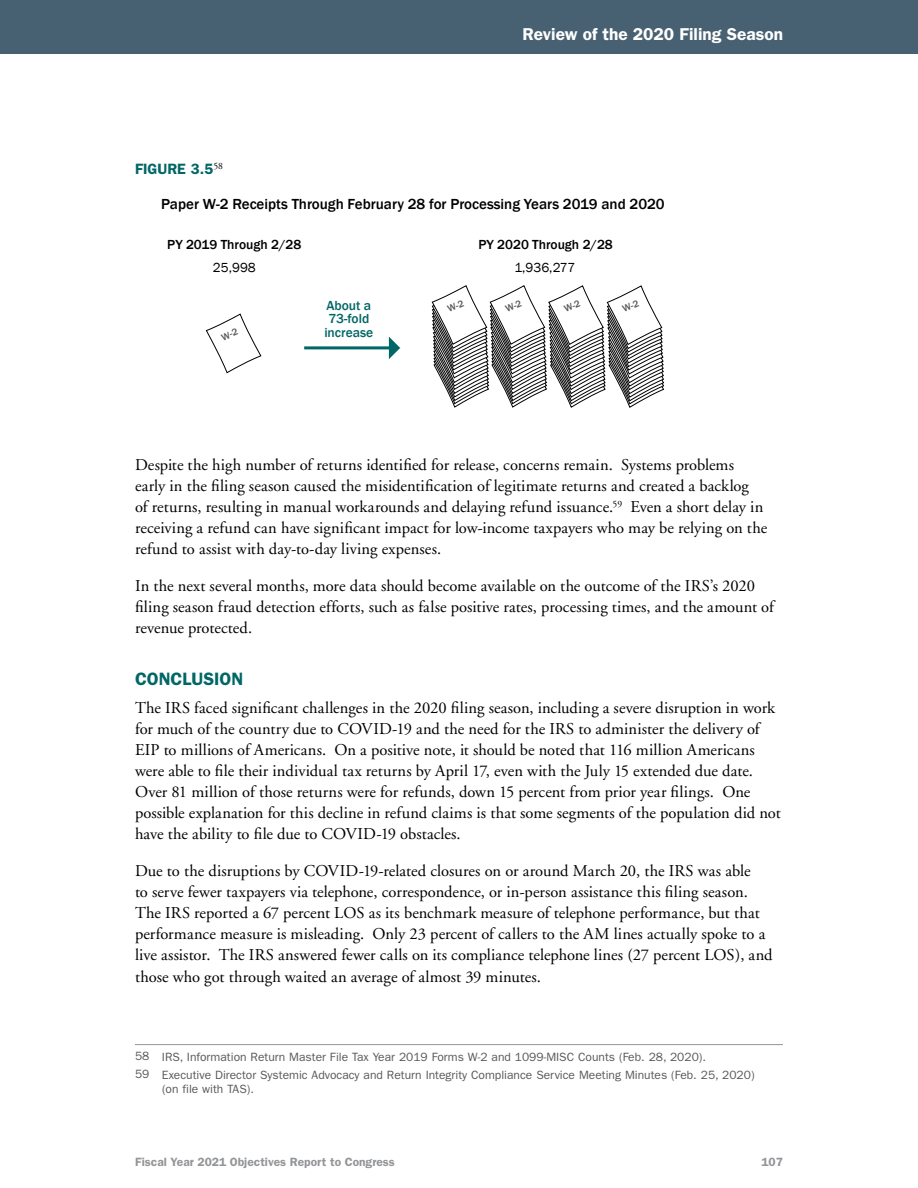
<style>
.page{position:relative;width:918px;height:1188px;background:#fff}
.page>*{position:absolute;margin:0;border:0;box-sizing:border-box;transform-origin:0 0}
.Subhead_1{font:600 18px "Franklin Gothic";color:#006766}
.t1{font:600 17.25px "Franklin Gothic";color:#fff}
.Body_Text{font:16.5px/21px "Adobe Garamond";letter-spacing:.005em;color:#000}
.t2{font:500 15px "Franklin Gothic";color:#000}
.Table_Figure_Title{font:600 15px "Franklin Gothic";color:#006766}
.t3{font:500 13.5px/22.6px "Franklin Gothic";color:#000;text-align:center}
.t4{font:500 13.5px/13.5px "Franklin Gothic";color:#006766}
.t5{font:13.5px "Franklin Gothic";color:#000}
.IGNORE_Footnote{font:12px/14.4px "Franklin Gothic";color:#58595b}
.t6{font:600 12px "Franklin Gothic";color:#939598}
.s1{font-weight:400}
</style>
<div class="page">
<div style="left:0;top:0;width:918px;height:54px;background:#486172"></div>
<hr style="left:304px;top:346px;width:86px;height:3px;background:#006766">
<svg style="left:389px;top:337px;width:11px;height:22px"></svg>
<hr style="left:135px;top:1044px;width:648px;height:1px;background:#939598">
<svg style="left:206px;top:314px;width:55px;height:59px"></svg>
<svg style="left:432px;top:286px;width:232px;height:121px"></svg>
<p class="t1" style="left:522px;top:24px;width:262px">Review of the 2020 Filing Season</p>
<p class="Table_Figure_Title" style="left:135px;top:160px;width:90px">FIGURE 3.5<sup>58</sup></p>
<p class="t2" style="left:161px;top:195px;width:505px">Paper W-2 Receipts Through February 28 for Processing Years 2019 and 2020</p>
<p class="t3" style="left:167px;top:234px;width:136px">PY 2019 Through 2/28</p>
<p class="t3" style="left:478px;top:234px;width:136px">PY 2020 Through 2/28<br><span class="s1">1,936,277</span></p>
<p class="t4" style="left:326px;top:299px;width:46px">About a</p>
<p class="t4" style="left:324px;top:312px;width:50px">73-fold increase</p>
<p class="t5" style="left:213px;top:259px;width:44px">25,998</p>
<p class="Body_Text" style="left:135px;top:455px;width:634px">Despite the high number of returns identified for release, concerns remain. Systems problems early in the filing season caused the misidentification of legitimate returns and created a backlog<br>of returns, resulting in manual workarounds and delaying refund issuance.<sup>59</sup> Even a short delay in receiving a refund can have significant impact for low-income taxpayers who may be relying on the refund to assist with day-to-day living expenses.</p>
<p class="Body_Text" style="left:135px;top:576px;width:640px">In the next several months, more data should become available on the outcome of the IRS’s 2020 filing season fraud detection efforts, such as false positive rates, processing times, and the amount of revenue protected.</p>
<p class="Subhead_1" style="left:135px;top:669px;width:110px">CONCLUSION</p>
<p class="Body_Text" style="left:135px;top:698px;width:647px">The IRS faced significant challenges in the 2020 filing season, including a severe disruption in work for much of the country due to COVID-19 and the need for the IRS to administer the delivery of EIP to millions of Americans. On a positive note, it should be noted that 116 million Americans were able to file their individual tax returns by April 17, even with the July 15 extended due date.<br>Over 81 million of those returns were for refunds, down 15 percent from prior year filings. One possible explanation for this decline in refund claims is that some segments of the population did not have the ability to file due to COVID-19 obstacles.</p>
<p class="Body_Text" style="left:135px;top:861px;width:639px">Due to the disruptions by COVID-19-related closures on or around March 20, the IRS was able<br>to serve fewer taxpayers via telephone, correspondence, or in-person assistance this filing season.<br>The IRS reported a 67 percent LOS as its benchmark measure of telephone performance, but that performance measure is misleading. Only 23 percent of callers to the AM lines actually spoke to a live assistor. The IRS answered fewer calls on its compliance telephone lines (27 percent LOS), and those who got through waited an average of almost 39 minutes.</p>
<p class="IGNORE_Footnote" style="left:135px;top:1050px;width:573px">58 IRS, Information Return Master File Tax Year 2019 Forms W-2 and 1099-MISC Counts (Feb. 28, 2020).</p>
<p class="IGNORE_Footnote" style="left:162px;top:1068px;width:594px;text-indent:-27px">59 Executive Director Systemic Advocacy and Return Integrity Compliance Service Meeting Minutes (Feb. 25, 2020) (on file with TAS).</p>
<p class="t6" style="left:135px;top:1154px;width:261px">Fiscal Year 2021 Objectives Report to Congress</p>
<p class="t6" style="left:761px;top:1154px;width:23px">107</p>
</div>
